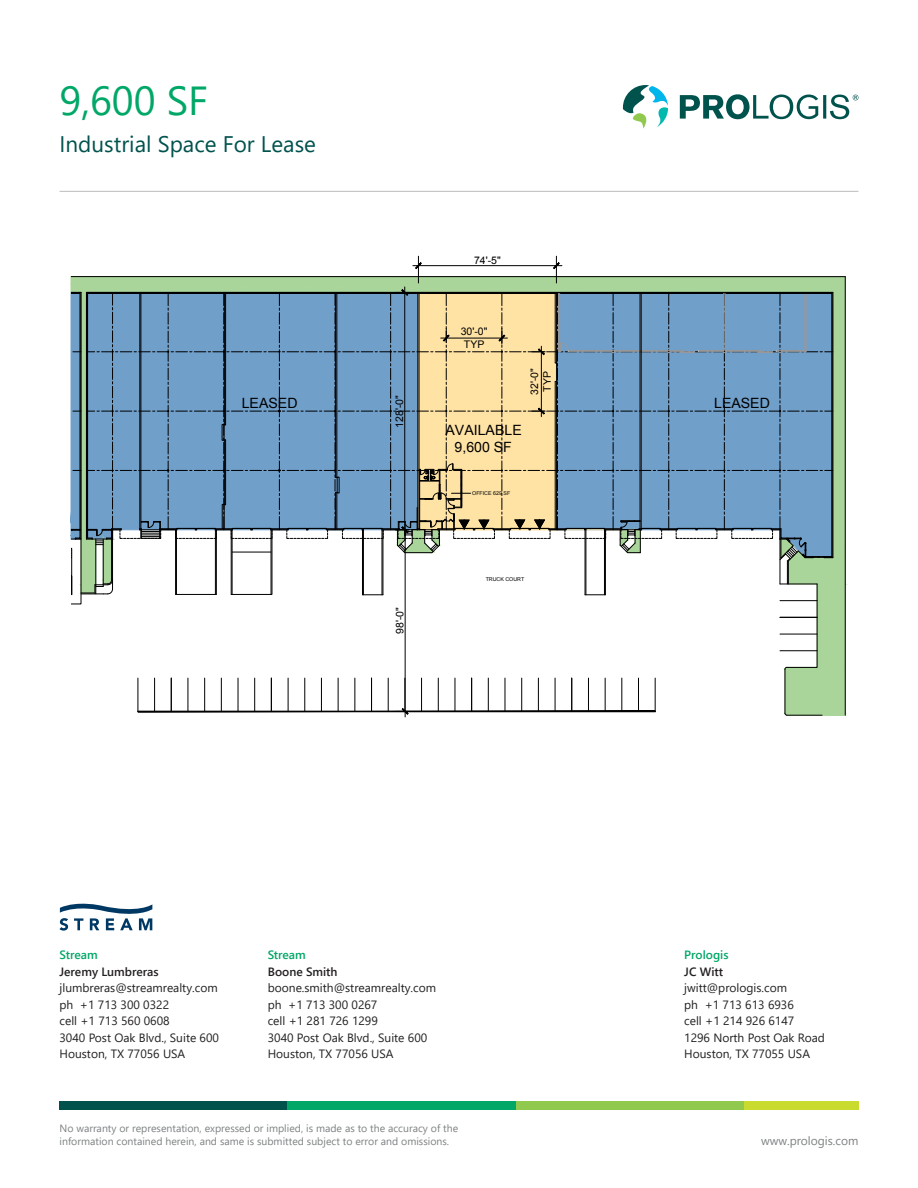
<style>
.page{position:relative;width:918px;height:1188px;background:#fff}
.page>*{position:absolute;margin:0;border:0;box-sizing:border-box;transform-origin:0 0}
.t1{font:40.5px "Segoe UI";color:#00a767}
.t2{font:22.5px "Segoe UI";color:#00524d}
.t3{font:14.1px/17px "Arial";color:#000;text-align:center}
.t4{font:12px "Segoe UI";color:#231f20}
.t5{font:600 12px "Segoe UI";color:#231f20}
.t6{font:600 12px "Segoe UI";color:#00a767}
.t7{font:12px "Segoe UI";color:#7d8183}
.t8{font:10.5px/13.5px "Segoe UI";color:#7d8183}
.t9{font:10.5px/12.6px "Arial";color:#000;text-align:center}
.t10{font:5.25px "Arial";color:#000}
</style>
<div class="page">
<svg style="left:623px;top:85px;width:45px;height:44px"></svg>
<svg style="left:680px;top:94px;width:178px;height:25px"></svg>
<div style="left:60px;top:1101px;width:228px;height:9px;background:#00524d"></div>
<div style="left:516px;top:1101px;width:228px;height:9px;background:#91c94f"></div>
<div style="left:288px;top:1101px;width:228px;height:9px;background:#00a767"></div>
<div style="left:744px;top:1101px;width:114px;height:9px;background:#cadb2f"></div>
<hr style="left:60px;top:191px;width:798px;height:1px;background:#babcbc">
<hr style="left:405px;top:524px;width:1px;height:193px;background:#000">
<svg style="left:70px;top:256px;width:776px;height:460px"></svg>
<svg style="left:60px;top:904px;width:92px;height:27px"></svg>
<h1 class="t1" style="left:60px;top:62px;width:150px">9,600 SF</h1>
<h2 class="t2" style="left:60px;top:123px;width:258px">Industrial Space For Lease</h2>
<p class="t3" style="left:242px;top:395px;width:57px">LEASED</p>
<p class="t9" style="left:393px;top:428px;width:34px;rotate:-90deg">128'-0"</p>
<p class="t9" style="left:394px;top:634px;width:28px;rotate:-90deg">98'-0"</p>
<p class="t9" style="left:474px;top:254px;width:28px">74'-5"</p>
<p class="t9" style="left:461px;top:325px;width:28px">30'-0"<br>TYP</p>
<p class="t9" style="left:528px;top:395px;width:28px;rotate:-90deg">32'-0"<br>TYP</p>
<p class="t3" style="left:446px;top:422px;width:78px">AVAILABLE<br>9,600 SF</p>
<p class="t10" style="left:472px;top:490px;width:40px">OFFICE 629 SF</p>
<p class="t10" style="left:486px;top:576px;width:40px">TRUCK COURT</p>
<p class="t6" style="left:60px;top:944px;width:40px">Stream</p>
<p class="t5" style="left:60px;top:960px;width:101px">Jeremy Lumbreras</p>
<p class="t4" style="left:60px;top:977px;width:160px">jlumbreras@streamrealty.com</p>
<p class="t4" style="left:60px;top:993px;width:111px">ph +1 713 300 0322</p>
<p class="t4" style="left:60px;top:1010px;width:112px">cell +1 713 560 0608</p>
<p class="t4" style="left:60px;top:1026px;width:161px">3040 Post Oak Blvd., Suite 600</p>
<p class="t4" style="left:60px;top:1043px;width:127px">Houston, TX 77056 USA</p>
<p class="t6" style="left:268px;top:944px;width:40px">Stream</p>
<p class="t5" style="left:268px;top:960px;width:71px">Boone Smith</p>
<p class="t4" style="left:268px;top:977px;width:170px">boone.smith@streamrealty.com</p>
<p class="t4" style="left:268px;top:993px;width:111px">ph +1 713 300 0267</p>
<p class="t4" style="left:268px;top:1010px;width:112px">cell +1 281 726 1299</p>
<p class="t4" style="left:268px;top:1026px;width:161px">3040 Post Oak Blvd., Suite 600</p>
<p class="t4" style="left:268px;top:1043px;width:127px">Houston, TX 77056 USA</p>
<p class="t8" style="left:60px;top:1121px;width:400px">No warranty or representation, expressed or implied, is made as to the accuracy of the information contained herein, and same is submitted subject to error and omissions.</p>
<p class="t3" style="left:714px;top:395px;width:57px">LEASED</p>
<p class="t6" style="left:684px;top:944px;width:46px">Prologis</p>
<p class="t5" style="left:684px;top:960px;width:40px">JC Witt</p>
<p class="t4" style="left:684px;top:977px;width:104px">jwitt@prologis.com</p>
<p class="t4" style="left:684px;top:993px;width:111px">ph +1 713 613 6936</p>
<p class="t4" style="left:684px;top:1010px;width:112px">cell +1 214 926 6147</p>
<p class="t4" style="left:684px;top:1026px;width:142px">1296 North Post Oak Road</p>
<p class="t4" style="left:684px;top:1043px;width:127px">Houston, TX 77055 USA</p>
<p class="t7" style="left:761px;top:1130px;width:99px">www.prologis.com</p>
</div>
